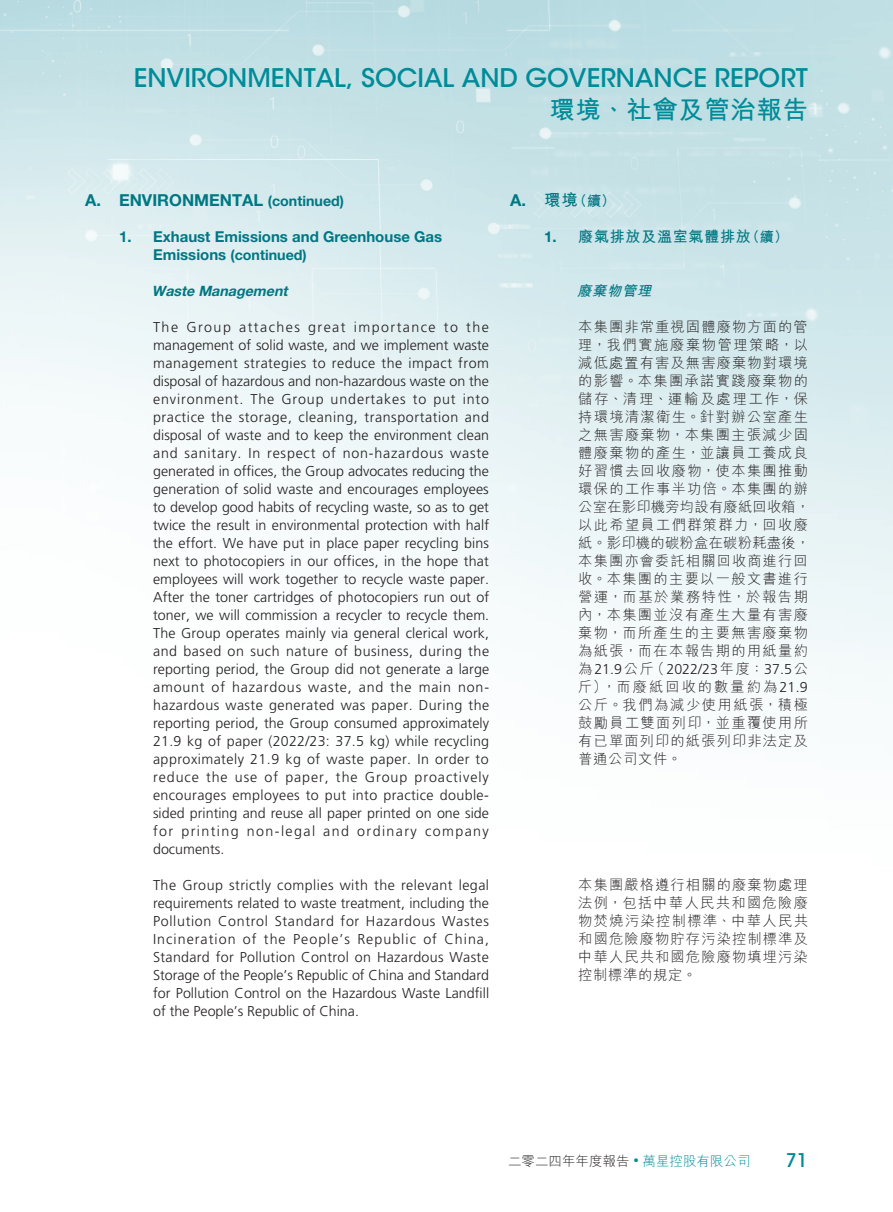
<style>
.page{position:relative;width:893px;height:1212px;background:#fff}
.page>*{position:absolute;margin:0;border:0;box-sizing:border-box;transform-origin:0 0}
.t1{font:500 25.5px "ITC Avant Garde Std";color:#008b98}
.t2{font:700 25.5px "M Hei HK";letter-spacing:.02em;color:#008b98}
.t3{font:500 18.75px "ITC Avant Garde Std";color:#008b98}
._01_H1{font:700 16.5px "Helvetica Neue LT Std";color:#007782}
._02_H2{font:700 15px "Helvetica Neue LT Std";color:#007782}
._02_H2-2{font:700 15px "M Hei HK";letter-spacing:.05em;color:#007782}
._00_txt{font:300 14.25px/18px "Frutiger LT Std";color:#231f20;text-align:justify}
._00_txt-2{font:300 14.25px/18px "M Hei HK";letter-spacing:.095em;color:#231f20}
._02_H2-3{font:700 14.25px "Helvetica Neue LT Std";color:#007782}
._03_H3{font:italic 700 14.25px "Helvetica Neue LT Std";color:#007782}
._01_H1-2{font:700 14.25px "M Hei HK";color:#007782}
._03_H3-2{font:italic 700 14.25px "M Hei HK";color:#007782}
.t4{font:300 13.5px "M Hei HK";color:#231f20}
.s1{font-size:14.25px}
.s2{font-size:15px}
.s3{font-family:"Helvetica Neue LT Std";font-size:16.5px}
.s4{font-size:16.5px}
.s5{font-family:"Helvetica Neue LT Std"}
.s6{font-family:"Frutiger LT Std"}
.s7{font-family:"Frutiger LT Std";font-size:10.8px;color:#008b98}
.s8{color:#008b98}
</style>
<div class="page">
<h1 class="t1" style="left:134px;top:62px;width:676px">ENVIRONMENTAL, SOCIAL AND GOVERNANCE REPORT</h1>
<h1 class="t2" style="left:549px;top:91px;width:260px">環境、社會及管治報告</h1>
<p class="_01_H1" style="left:85px;top:190px;width:261px">A. ENVIRONMENTAL <span class="s1">(continued)</span></p>
<p class="_02_H2" style="left:119px;top:227px;width:325px">1. Exhaust Emissions and Greenhouse Gas</p>
<p class="_02_H2-3" style="left:153px;top:246px;width:155px"><span class="s2">Emissions</span> (continued)</p>
<p class="_03_H3" style="left:152px;top:282px;width:141px">Waste Management</p>
<p class="_00_txt" style="left:153px;top:318px;width:338px">The Group attaches great importance to the management of solid waste, and we implement waste management strategies to reduce the impact from disposal of hazardous and non-hazardous waste on the environment. The Group undertakes to put into practice the storage, cleaning, transportation and disposal of waste and to keep the environment clean and sanitary. In respect of non-hazardous waste generated in offices, the Group advocates reducing the generation of solid waste and encourages employees to develop good habits of recycling waste, so as to get twice the result in environmental protection with half the effort. We have put in place paper recycling bins next to photocopiers in our offices, in the hope that employees will work together to recycle waste paper.<br>After the toner cartridges of photocopiers run out of toner, we will commission a recycler to recycle them.<br>The Group operates mainly via general clerical work, and based on such nature of business, during the reporting period, the Group did not generate a large amount of hazardous waste, and the main non&shy;hazardous waste generated was paper. During the reporting period, the Group consumed approximately 21.9 kg of paper (2022/23: 37.5 kg) while recycling approximately 21.9 kg of waste paper. In order to reduce the use of paper, the Group proactively encourages employees to put into practice double&shy;sided printing and reuse all paper printed on one side for printing non-legal and ordinary company documents.</p>
<p class="_00_txt" style="left:153px;top:876px;width:338px">The Group strictly complies with the relevant legal requirements related to waste treatment, including the Pollution Control Standard for Hazardous Wastes Incineration of the People’s Republic of China, Standard for Pollution Control on Hazardous Waste Storage of the People’s Republic of China and Standard for Pollution Control on the Hazardous Waste Landfill of the People’s Republic of China.</p>
<p class="_01_H1-2" style="left:510px;top:190px;width:107px"><span class="s3">A.</span> <span class="s4">環境</span>（續）</p>
<p class="_02_H2-2" style="left:544px;top:226px;width:245px"><span class="s5">1.</span> 廢氣排放及溫室氣體排放<span class="s1">（續）</span></p>
<p class="_03_H3-2" style="left:577px;top:280px;width:79px">廢棄物管理</p>
<p class="_00_txt-2" style="left:578px;top:318px;width:233px">本集團非常重視固體廢物方面的管理，我們實施廢棄物管理策略，以減低處置有害及無害廢棄物對環境的影響。本集團承諾實踐廢棄物的儲存、清理、運輸及處理工作，保持環境清潔衛生。針對辦公室產生之無害廢棄物，本集團主張減少固體廢棄物的產生，並讓員工養成良好習慣去回收廢物，使本集團推動環保的工作事半功倍。本集團的辦公室在影印機旁均設有廢紙回收箱，以此希望員工們群策群力，回收廢紙。影印機的碳粉盒在碳粉耗盡後，本集團亦會委託相關回收商進行回收。本集團的主要以一般文書進行營運，而基於業務特性，於報告期內，本集團並沒有產生大量有害廢棄物，而所產生的主要無害廢棄物為紙張，而在本報告期的用紙量約為<span class="s6">21.9</span>公斤（<span class="s6">2022/23</span>年度：<span class="s6">37.5</span>公斤），而廢紙回收的數量約為<span class="s6">21.9</span>公斤。我們為減少使用紙張，積極鼓勵員工雙面列印，並重覆使用所有已單面列印的紙張列印非法定及普通公司文件。</p>
<p class="_00_txt-2" style="left:578px;top:876px;width:231px;text-align:justify">本集團嚴格遵行相關的廢棄物處理法例，包括中華人民共和國危險廢物焚燒污染控制標準、中華人民共和國危險廢物貯存污染控制標準及中華人民共和國危險廢物填埋污染控制標準的規定。</p>
<p class="t4" style="left:508px;top:1154px;width:244px">二零二四年年度報告 <span class="s7">•</span> <span class="s8">萬星控股有限公司</span></p>
<h2 class="t3" style="left:786px;top:1148px;width:24px">71</h2>
</div>
